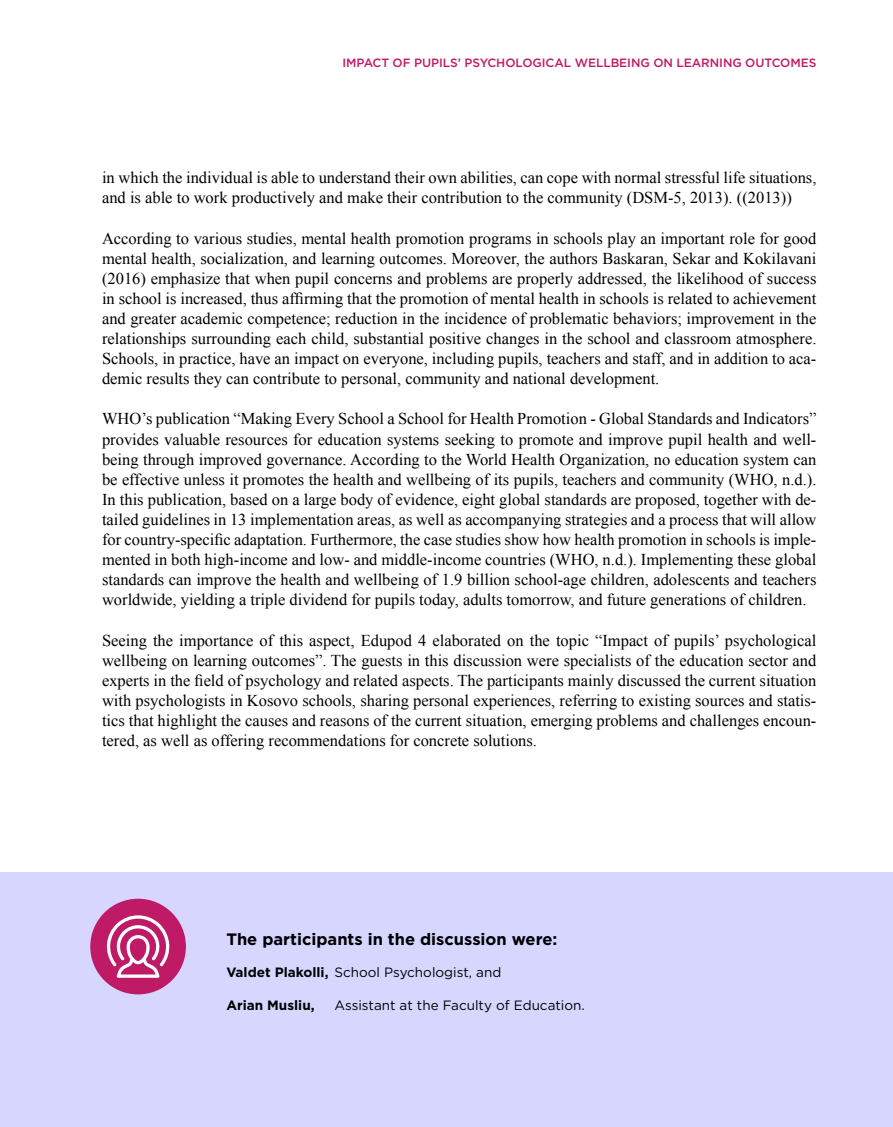
<style>
.page{position:relative;width:893px;height:1127px;background:#fff}
.page>*{position:absolute;margin:0;border:0;box-sizing:border-box;transform-origin:0 0}
.t1{font:16.5px/20.1px "Times New Roman";color:#000;text-align:justify}
.t2{font:700 16.5px "Gotham";color:#000}
.t3{font:13.5px "Gotham";color:#000}
.t4{font:700 13.5px "Gotham";color:#000}
.t5{font:500 12px "Gotham";letter-spacing:-.005em;color:#bf1a66}
.s1{font-weight:700}
</style>
<div class="page">
<div style="left:0;top:873px;width:893px;height:254px;background:#d6d6ff"></div>
<div style="left:90px;top:899px;width:96px;height:95px;background:#bf1a66;border-radius:50%"></div>
<svg style="left:106px;top:915px;width:64px;height:63px"></svg>
<p class="t5" style="left:342px;top:55px;width:475px">IMPACT OF PUPILS’ PSYCHOLOGICAL WELLBEING ON LEARNING OUTCOMES</p>
<p class="t1" style="left:102px;top:167px;width:716px">in which the individual is able to understand their own abilities, can cope with normal stressful life situations, and is able to work productively and make their contribution to the community (DSM-5, 2013). ((2013))</p>
<p class="t1" style="left:102px;top:228px;width:716px">According to various studies, mental health promotion programs in schools play an important role for good mental health, socialization, and learning outcomes. Moreover, the authors Baskaran, Sekar and Kokilavani (2016) emphasize that when pupil concerns and problems are properly addressed, the likelihood of success in school is increased, thus affirming that the promotion of mental health in schools is related to achievement and greater academic competence; reduction in the incidence of problematic behaviors; improvement in the relationships surrounding each child, substantial positive changes in the school and classroom atmosphere.<br>Schools, in practice, have an impact on everyone, including pupils, teachers and staff, and in addition to aca&shy;demic results they can contribute to personal, community and national development.</p>
<p class="t1" style="left:102px;top:409px;width:716px">WHO’s publication “Making Every School a School for Health Promotion - Global Standards and Indicators” provides valuable resources for education systems seeking to promote and improve pupil health and well&shy;being through improved governance. According to the World Health Organization, no education system can be effective unless it promotes the health and wellbeing of its pupils, teachers and community (WHO, n.d.).<br>In this publication, based on a large body of evidence, eight global standards are proposed, together with de&shy;tailed guidelines in 13 implementation areas, as well as accompanying strategies and a process that will allow for country-specific adaptation. Furthermore, the case studies show how health promotion in schools is imple&shy;mented in both high-income and low- and middle-income countries (WHO, n.d.). Implementing these global standards can improve the health and wellbeing of 1.9 billion school-age children, adolescents and teachers worldwide, yielding a triple dividend for pupils today, adults tomorrow, and future generations of children.</p>
<p class="t1" style="left:102px;top:630px;width:716px">Seeing the importance of this aspect, Edupod 4 elaborated on the topic “Impact of pupils’ psychological wellbeing on learning outcomes”. The guests in this discussion were specialists of the education sector and experts in the field of psychology and related aspects. The participants mainly discussed the current situation with psychologists in Kosovo schools, sharing personal experiences, referring to existing sources and statis&shy;tics that highlight the causes and reasons of the current situation, emerging problems and challenges encoun&shy;tered, as well as offering recommendations for concrete solutions.</p>
<p class="t2" style="left:226px;top:928px;width:332px">The participants in the discussion were:</p>
<p class="t3" style="left:226px;top:964px;width:276px"><span class="s1">Valdet Plakolli,</span> School Psychologist, and</p>
<p class="t4" style="left:226px;top:996px;width:90px">Arian Musliu,</p>
<p class="t3" style="left:334px;top:996px;width:252px">Assistant at the Faculty of Education.</p>
</div>
